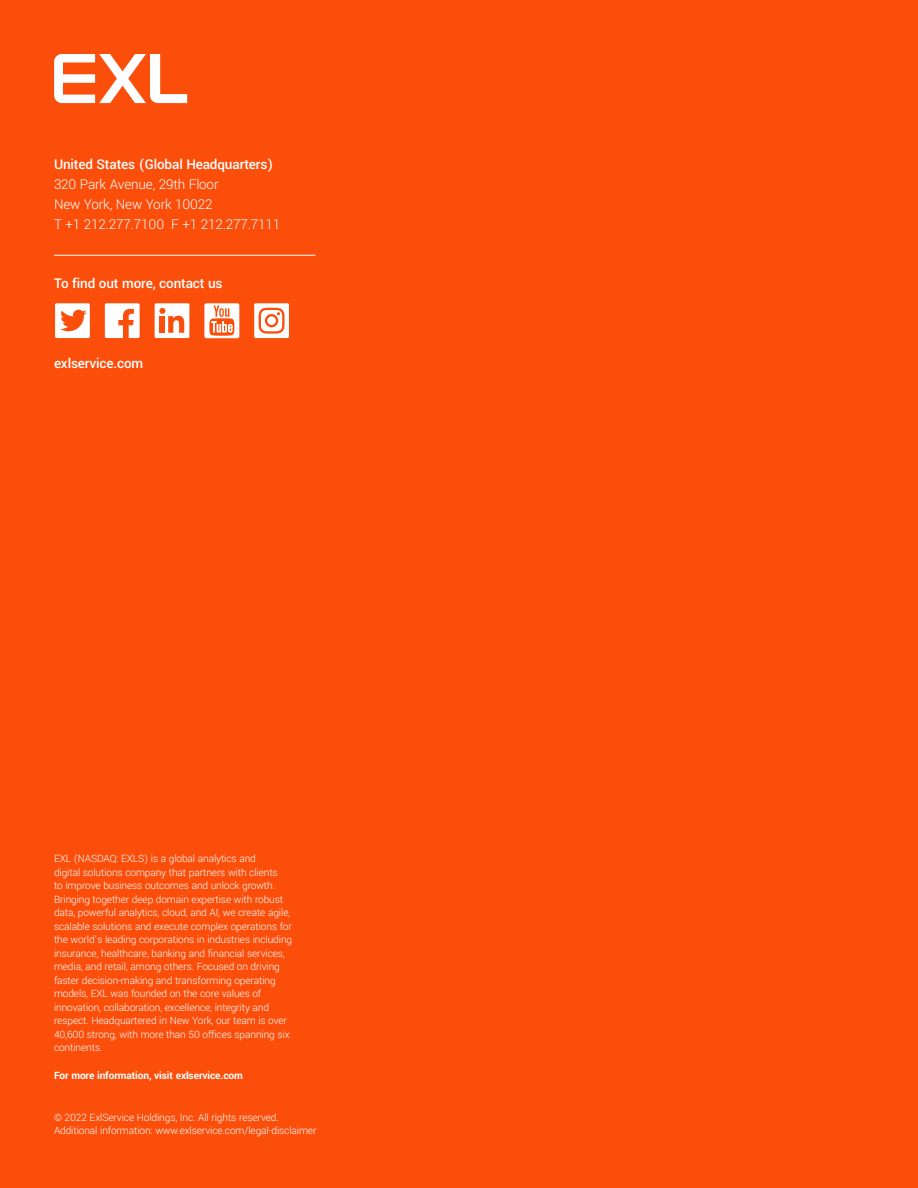
<style>
.page{position:relative;width:918px;height:1188px;background:#fb4e0b}
.page>*{position:absolute;margin:0;border:0;box-sizing:border-box;transform-origin:0 0}
.Back_cover_address_l{font:300 15px "Yantramanav";letter-spacing:-.01em;color:#fff}
.Back_cover_address_b{font:500 15px "Yantramanav";letter-spacing:-.01em;color:#fff}
.Disclaimer{font:300 11.25px/13.5px "Yantramanav";letter-spacing:-.01em;color:#fff}
.Disclaimer_bold{font:700 11.25px "Yantramanav";letter-spacing:-.01em;color:#fff}
</style>
<div class="page">
<div style="left:55px;top:303px;width:35px;height:35px;background:#fff"></div>
<svg style="left:60px;top:310px;width:27px;height:21px"></svg>
<div style="left:155px;top:303px;width:34px;height:35px;background:#fff"></div>
<svg style="left:159px;top:308px;width:25px;height:25px"></svg>
<div style="left:160px;top:316px;width:5px;height:17px;background:#fb4e0b"></div>
<div style="left:254px;top:303px;width:35px;height:35px;background:#fff"></div>
<svg style="left:259px;top:308px;width:26px;height:26px"></svg>
<div style="left:267px;top:316px;width:9px;height:9px;background:#fff;border-radius:50%"></div>
<div style="left:105px;top:303px;width:35px;height:35px;background:#fff"></div>
<svg style="left:118px;top:309px;width:16px;height:29px"></svg>
<div style="left:204px;top:303px;width:35px;height:35px;background:#fff;border-radius:2px"></div>
<svg style="left:209px;top:305px;width:25px;height:31px"></svg>
<svg style="left:54px;top:54px;width:133px;height:49px"></svg>
<hr style="left:54px;top:255px;width:261px;height:1px;background:#fff">
<p class="Back_cover_address_b" style="left:54px;top:155px;width:221px">United States (Global Headquarters)</p>
<p class="Back_cover_address_l" style="left:54px;top:175px;width:166px">320 Park Avenue, 29th Floor</p>
<p class="Back_cover_address_l" style="left:54px;top:195px;width:160px">New York, New York 10022</p>
<p class="Back_cover_address_l" style="left:54px;top:216px;width:228px">T +1 212.277.7100 F +1 212.277.7111</p>
<p class="Back_cover_address_b" style="left:54px;top:274px;width:170px">To find out more, contact us</p>
<p class="Back_cover_address_b" style="left:54px;top:354px;width:91px">exlservice.com</p>
<p class="Disclaimer" style="left:54px;top:852px;width:240px">EXL (NASDAQ: EXLS) is a global analytics and<br>digital solutions company that partners with clients<br>to improve business outcomes and unlock growth.<br>Bringing together deep domain expertise with robust data, powerful analytics, cloud, and AI, we create agile, scalable solutions and execute complex operations for the world’s leading corporations in industries including insurance, healthcare, banking and financial services, media, and retail, among others. Focused on driving faster decision-making and transforming operating models, EXL was founded on the core values of innovation, collaboration, excellence, integrity and respect. Headquartered in New York, our team is over 40,600 strong, with more than 50 offices spanning six continents.</p>
<p class="Disclaimer_bold" style="left:54px;top:1068px;width:190px">For more information, visit exlservice.com</p>
<p class="Disclaimer" style="left:54px;top:1110px;width:226px">© 2022 ExlService Holdings, Inc. All rights reserved.</p>
<p class="Disclaimer" style="left:54px;top:1124px;width:264px">Additional information: www.exlservice.com/legal-disclaimer</p>
</div>
